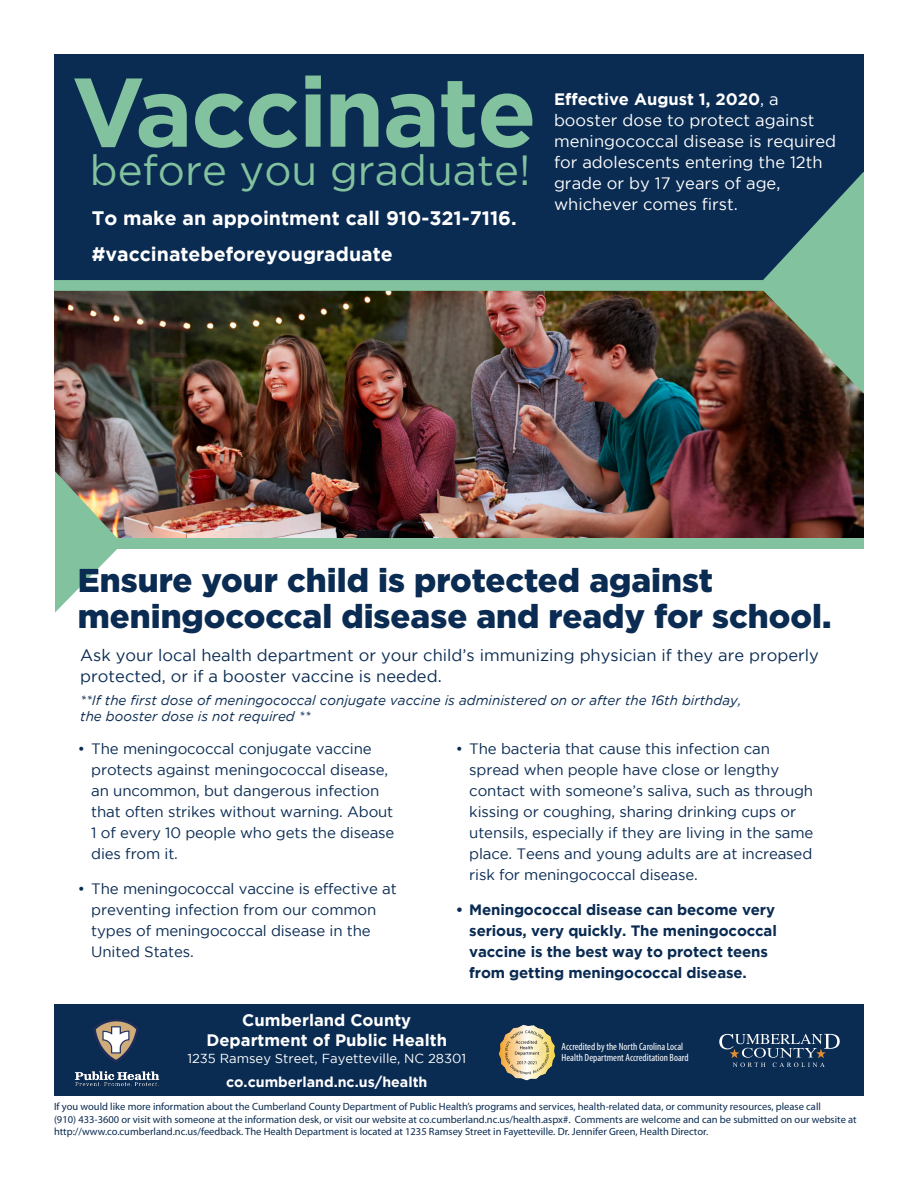
<style>
.page{position:relative;width:918px;height:1188px;background:#fff}
.page>*{position:absolute;margin:0;border:0;box-sizing:border-box;transform-origin:0 0}
.t1{font:700 97.5px "Gotham";letter-spacing:-.02em;color:#82c29e}
.t2{font:42px "Gotham";color:#82c29e}
.t3{font:900 33px/36px "Gotham";color:#0a2b52}
.t4{font:700 19.5px "Gotham";color:#fff}
.t5{font:700 16.65px/20px "Gotham";color:#fff;text-align:center}
.t6{font:16.5px/21px "Gotham";color:#fff}
.t7{font:16.5px/21px "Gotham";color:#0a2b52}
.t8{font:15px/21px "Gotham";letter-spacing:-.01em;color:#0a2b52}
.t9{font:700 15px/21px "Gotham";letter-spacing:-.01em;color:#0a2b52}
.t10{font:700 14.25px "Gotham";color:#fff}
.t11{font:italic 13.5px/16.2px "Gotham";color:#0a2b52}
.t12{font:13.05px "Gotham";color:#fff}
.t13{font:10.5px/12.6px "Myriad Pro";color:#0a2b52}
.t14{font:condensed 10.5px/10.5px "Myriad Pro";color:#fff}
.s1{font-weight:700}
</style>
<div class="page">
<img style="left:54px;top:394px;width:810px;height:144px">
<div style="left:54px;top:54px;width:810px;height:226px;background:#0a2b52"></div>
<div style="left:54px;top:1005px;width:810px;height:91px;background:#0a2b52"></div>
<img style="left:54px;top:172px;width:810px;height:222px">
<div style="left:55px;top:538px;width:809px;height:11px;background:#82c29e"></div>
<svg style="left:55px;top:431px;width:67px;height:182px"></svg>
<div style="left:1px;top:411px;width:54px;height:267px;background:#fff"></div>
<img style="left:74px;top:1018px;width:86px;height:69px">
<img style="left:498px;top:1024px;width:58px;height:57px">
<svg style="left:719px;top:1034px;width:121px;height:33px"></svg>
<p class="t1" style="left:72px;top:56px;width:466px">Vaccinate</p>
<p class="t2" style="left:90px;top:147px;width:442px">before you graduate!</p>
<p class="t4" style="left:92px;top:207px;width:427px">To make an appointment call 910-321-7116.</p>
<p class="t4" style="left:92px;top:243px;width:302px">#vaccinatebeforeyougraduate</p>
<p class="t6" style="left:554px;top:88px;width:284px"><span class="s1">Effective August 1, 2020</span>, a booster dose to protect against meningococcal disease is required for adolescents entering the 12th grade or by 17 years of age, whichever comes first.</p>
<p class="t3" style="left:78px;top:562px;width:755px">Ensure your child is protected against meningococcal disease and ready for school.</p>
<p class="t7" style="left:80px;top:645px;width:740px">Ask your local health department or your child’s immunizing physician if they are properly protected, or if a booster vaccine is needed.</p>
<p class="t11" style="left:80px;top:692px;width:663px">**If the first dose of meningococcal conjugate vaccine is administered on or after the 16th birthday, the booster dose is not required **</p>
<p class="t8" style="left:91px;top:738px;width:305px;text-indent:-14px">• The meningococcal conjugate vaccine protects against meningococcal disease, an uncommon, but dangerous infection that often strikes without warning. About 1 of every 10 people who gets the disease dies from it.</p>
<p class="t8" style="left:91px;top:878px;width:307px;text-indent:-14px">• The meningococcal vaccine is effective at preventing infection from our common types of meningococcal disease in the United States.</p>
<p class="t8" style="left:469px;top:738px;width:346px;text-indent:-14px">• The bacteria that cause this infection can spread when people have close or lengthy contact with someone’s saliva, such as through kissing or coughing, sharing drinking cups or utensils, especially if they are living in the same place. Teens and young adults are at increased risk for meningococcal disease.</p>
<p class="t9" style="left:469px;top:899px;width:309px;text-indent:-14px">• Meningococcal disease can become very serious, very quickly. The meningococcal vaccine is the best way to protect teens from getting meningococcal disease.</p>
<p class="t5" style="left:206px;top:1009px;width:242px">Cumberland County<br>Department of Public Health</p>
<p class="t12" style="left:187px;top:1051px;width:280px">1235 Ramsey Street, Fayetteville, NC 28301</p>
<p class="t10" style="left:226px;top:1073px;width:203px">co.cumberland.nc.us/health</p>
<p class="t13" style="left:54px;top:1100px;width:804px">If you would like more information about the Cumberland County Department of Public Health’s programs and services, health-related data, or community resources, please call<br>(910) 433-3600 or visit with someone at the information desk, or visit our website at co.cumberland.nc.us/health.aspx#. Comments are welcome and can be submitted on our website at http://www.co.cumberland.nc.us/feedback. The Health Department is located at 1235 Ramsey Street in Fayetteville. Dr. Jennifer Green, Health Director.</p>
<p class="t14" style="left:562px;top:1041px;width:128px">Accredited by the North Carolina Local<br>Health Department Accreditation Board</p>
</div>
